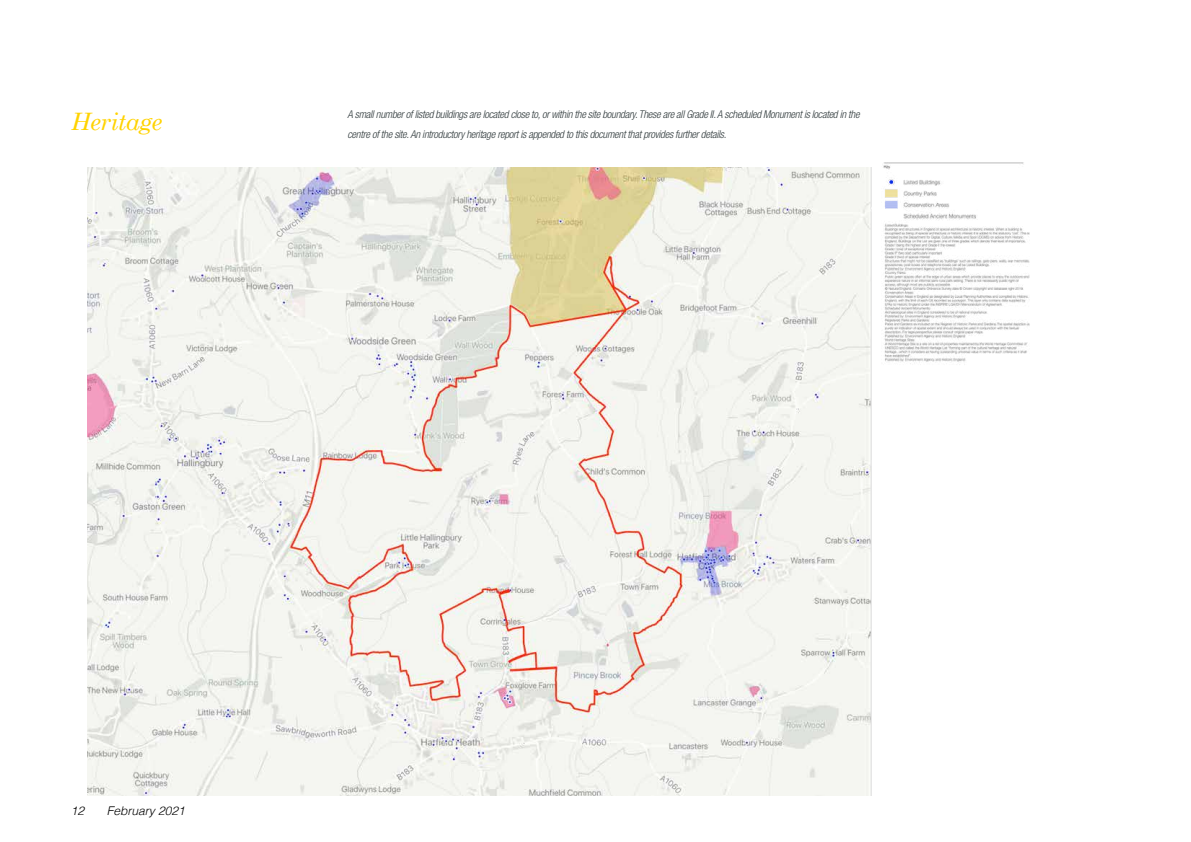
<style>
.page{position:relative;width:1191px;height:842px;background:#fff}
.page>*{position:absolute;margin:0;border:0;box-sizing:border-box;transform-origin:0 0}
.t1{font:italic 24px "Century Schoolbook";letter-spacing:-.02em;color:#ffd300}
.t2{font:italic 300 12px "Helvetica";color:#000}
.t3{font:italic 300 condensed 10.7px "Helvetica Neue LT Std";letter-spacing:-.025em;color:#313b3d}
</style>
<div class="page">
<img style="left:87px;top:168px;width:785px;height:627px">
<img style="left:883px;top:162px;width:147px;height:203px">
<h1 class="t1" style="left:71px;top:107px;width:93px">Heritage</h1>
<p class="t3" style="left:347px;top:108px;width:513px">A small number of listed buildings are located close to, or within the site boundary. These are all Grade II. A scheduled Monument is located in the</p>
<p class="t3" style="left:347px;top:129px;width:380px">centre of the site. An introductory heritage report is appended to this document that provides further details.</p>
<p class="t2" style="left:71px;top:801px;width:15px">12</p>
<p class="t2" style="left:107px;top:801px;width:80px">February 2021</p>
</div>
